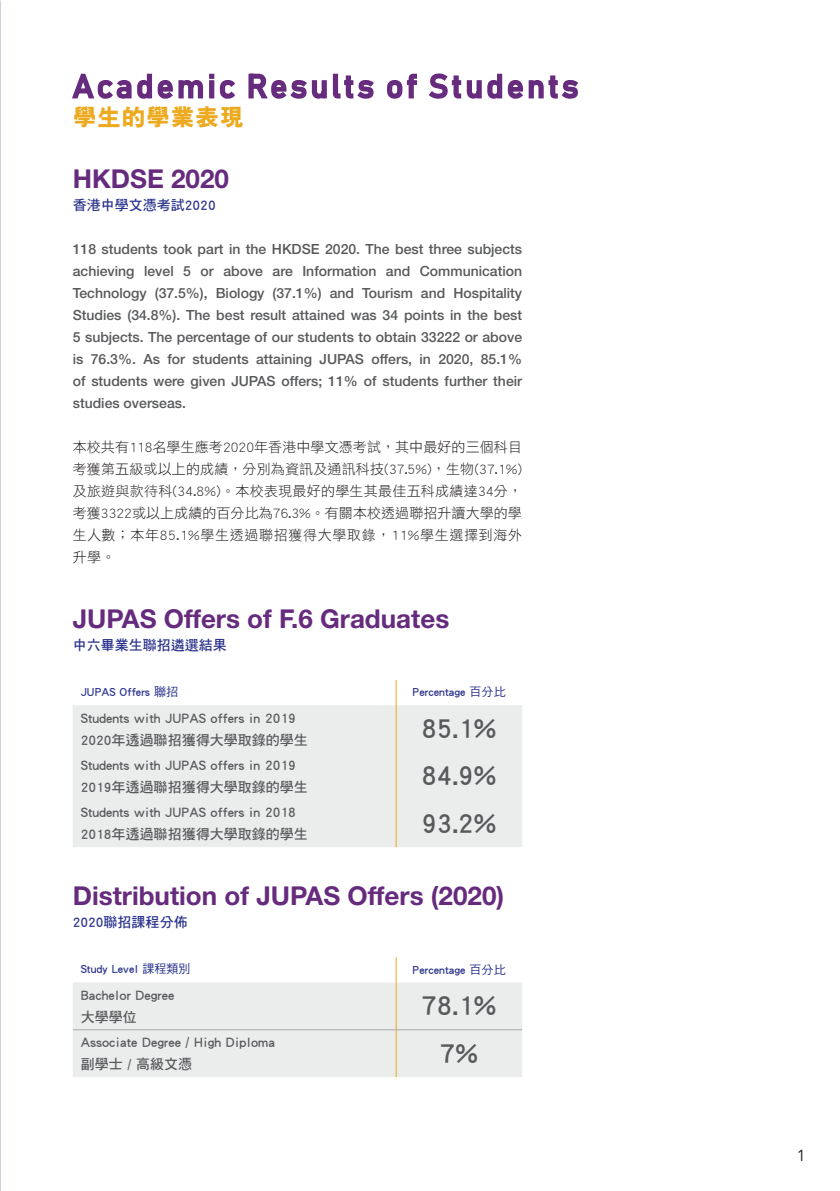
<style>
.page{position:relative;width:840px;height:1191px;background:#fff}
.page>*{position:absolute;margin:0;border:0;box-sizing:border-box;transform-origin:0 0}
.t1{font:32px "Bahnschrift 400 100";letter-spacing:.1em;color:#662b7d}
.t2{font:28px "DF Hei Std W7";color:#58595b}
.t3{font:700 26px "Helvetica Neue LT Std";color:#662b7d}
.t4{font:800 24px "M Hei HK";letter-spacing:.02em;color:#ecaa20}
.t5{font:16px "Avenir";color:#231f20}
.t6{font:500 14px/22px "Helvetica Neue LT Std";color:#58595b;text-align:justify}
.t7{font:14px/22px "DF Hei Std W7";color:#58595b}
.t8{font:14px/22px "DF Hei Std W3";letter-spacing:.045em;color:#231f20;text-align:justify}
.t9{font:14px "DF Hei Std W7";color:#2b338c}
.t10{font:12px "DF Hei Std W7";color:#2b338c}
.s1{font-family:"DF Hei Std W5"}
</style>
<div class="page">
<svg style="left:72px;top:73px;width:163px;height:26px"></svg>
<svg style="left:248px;top:73px;width:126px;height:26px"></svg>
<svg style="left:387px;top:73px;width:30px;height:26px"></svg>
<svg style="left:428px;top:73px;width:151px;height:26px"></svg>
<div style="left:73px;top:705px;width:449px;height:142px;background:#ebecec"></div>
<svg style="left:395px;top:680px;width:1px;height:25px"></svg>
<hr style="left:395px;top:705px;width:1px;height:47px;background:#ecaa20">
<hr style="left:395px;top:752px;width:1px;height:48px;background:#ecaa20">
<hr style="left:395px;top:800px;width:1px;height:47px;background:#ecaa20">
<div style="left:73px;top:982px;width:449px;height:95px;background:#ebecec"></div>
<svg style="left:395px;top:957px;width:1px;height:25px"></svg>
<hr style="left:395px;top:982px;width:1px;height:47px;background:#ecaa20">
<hr style="left:395px;top:1030px;width:1px;height:47px;background:#ecaa20">
<hr style="left:73px;top:1029px;width:323px;height:1px;background:#a7a9ac">
<hr style="left:396px;top:1029px;width:126px;height:1px;background:#a7a9ac">
<h1 class="t1" style="left:73px;top:66px;width:507px">Academic Results of Students</h1>
<h3 class="t4" style="left:73px;top:105px;width:172px">學生的學業表現</h3>
<h3 class="t3" style="left:73px;top:162px;width:158px">HKDSE 2020</h3>
<p class="t9" style="left:73px;top:197px;width:144px">香港中學文憑考試2020</p>
<p class="t6" style="left:73px;top:238px;width:450px">118 students took part in the HKDSE 2020. The best three subjects achieving level 5 or above are Information and Communication Technology (37.5%), Biology (37.1%) and Tourism and Hospitality Studies (34.8%). The best result attained was 34 points in the best 5 subjects. The percentage of our students to obtain 33222 or above is 76.3%. As for students attaining JUPAS offers, in 2020, 85.1% of students were given JUPAS offers; 11% of students further their studies overseas.</p>
<p class="t8" style="left:73px;top:435px;width:450px">本校共有118名學生應考2020年香港中學文憑考試，其中最好的三個科目考獲第五級或以上的成績，分別為資訊及通訊科技(37.5%)，生物(37.1%)及旅遊與款待科(34.8%)。本校表現最好的學生其最佳五科成績達34分，考獲3322或以上成績的百分比為76.3%。有關本校透過聯招升讀大學的學生人數；本年85.1%學生透過聯招獲得大學取錄，11%學生選擇到海外升學。</p>
<h3 class="t3" style="left:73px;top:602px;width:378px">JUPAS Offers of F.6 Graduates</h3>
<p class="t9" style="left:73px;top:637px;width:155px">中六畢業生聯招遴選結果</p>
<p class="t10" style="left:81px;top:685px;width:99px">JUPAS Offers <span class="s1">聯招</span></p>
<p class="t10" style="left:412px;top:685px;width:94px">Percentage <span class="s1">百分比</span></p>
<p class="t7" style="left:81px;top:706px;width:228px">Students with JUPAS offers in 2019<br>2020年透過聯招獲得大學取錄的學生</p>
<h2 class="t2" style="left:421px;top:713px;width:77px">85.1%</h2>
<p class="t7" style="left:81px;top:753px;width:228px">Students with JUPAS offers in 2019<br>2019年透過聯招獲得大學取錄的學生</p>
<h2 class="t2" style="left:421px;top:760px;width:77px">84.9%</h2>
<p class="t7" style="left:81px;top:801px;width:228px">Students with JUPAS offers in 2018<br>2018年透過聯招獲得大學取錄的學生</p>
<h2 class="t2" style="left:421px;top:807px;width:77px">93.2%</h2>
<h3 class="t3" style="left:73px;top:879px;width:432px">Distribution of JUPAS Offers (2020)</h3>
<p class="t9" style="left:73px;top:914px;width:116px">2020聯招課程分佈</p>
<p class="t10" style="left:81px;top:962px;width:111px">Study Level <span class="s1">課程類別</span></p>
<p class="t10" style="left:412px;top:963px;width:94px">Percentage <span class="s1">百分比</span></p>
<p class="t7" style="left:81px;top:983px;width:95px">Bachelor Degree大學學位</p>
<h2 class="t2" style="left:421px;top:990px;width:77px">78.1%</h2>
<p class="t7" style="left:81px;top:1030px;width:196px">Associate Degree / High Diploma副學士 / 高級文憑</p>
<h2 class="t2" style="left:439px;top:1037px;width:40px">7%</h2>
<p class="t5" style="left:796px;top:1146px;width:10px">1</p>
</div>
